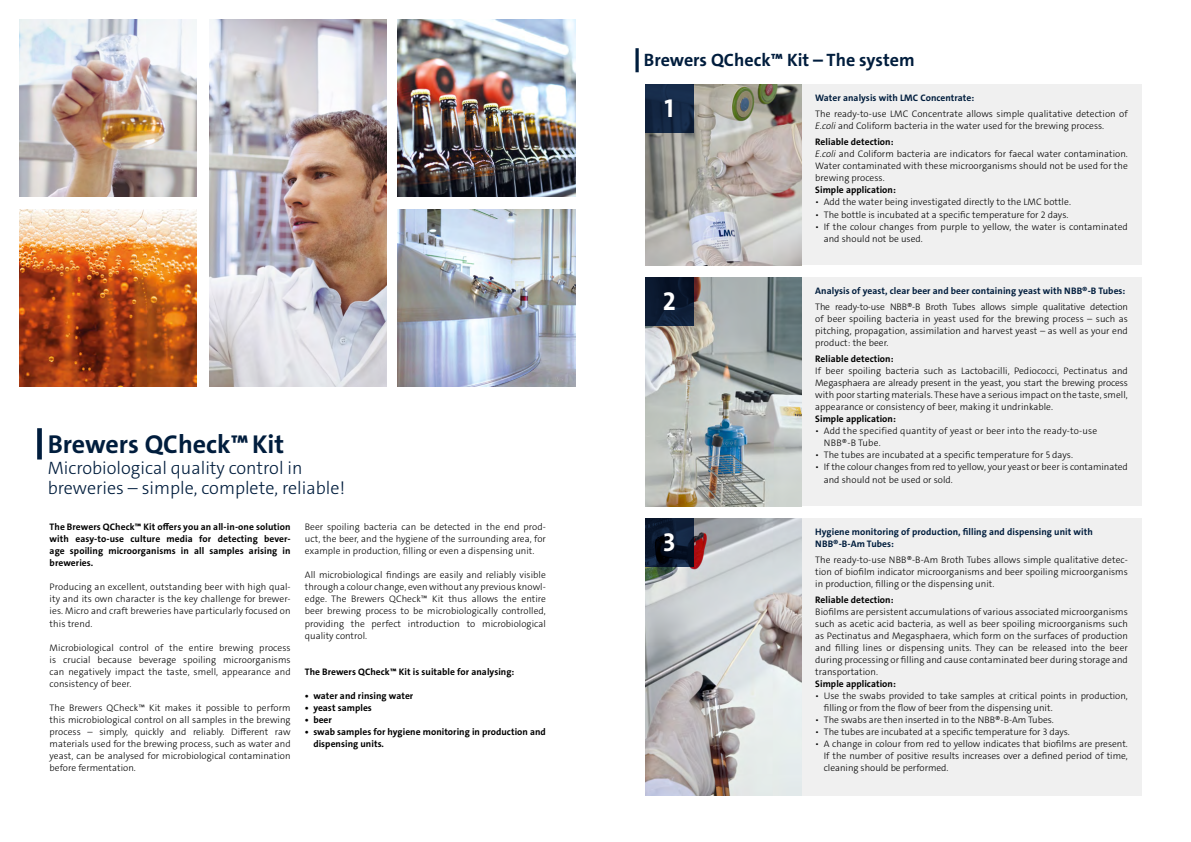
<style>
.page{position:relative;width:1191px;height:842px;background:#fff}
.page>*{position:absolute;margin:0;border:0;box-sizing:border-box;transform-origin:0 0}
.t1{font:700 26px "The Sans C4 s";color:#001d3d}
.t2{font:700 26px "The Sans C4 s";color:#fff}
.t3{font:300 18px/20px "The Sans C4 s";color:#001d3d}
.t4{font:700 18px "The Sans C4 s";color:#001d3d}
.t5{font:300 9.5px/12px "The Sans C4 s";letter-spacing:.005em;color:#000;text-align:justify}
.t6{font:700 9.5px/12px "The Sans C4 s";letter-spacing:.005em;color:#000;text-align:justify}
.t7{font:700 9.5px/12px "The Sans C4 s";letter-spacing:.005em;color:#001d3d}
.s1{font-style:italic}
.s2{font-weight:700}
</style>
<div class="page">
<div style="left:645px;top:518px;width:496px;height:277px;background:#f0f0f0"></div>
<div style="left:645px;top:277px;width:496px;height:229px;background:#f0f0f0"></div>
<div style="left:645px;top:84px;width:496px;height:181px;background:#f0f0f0"></div>
<hr style="left:635px;top:48px;width:3px;height:24px;background:#001d3d">
<div style="left:37px;top:428px;width:5px;height:31px;background:#001d3d"></div>
<img style="left:20px;top:20px;width:366px;height:367px">
<img style="left:20px;top:209px;width:177px;height:178px">
<img style="left:398px;top:20px;width:177px;height:177px">
<img style="left:398px;top:209px;width:177px;height:178px">
<div style="left:17px;top:197px;width:187px;height:12px;background:#fff"></div>
<div style="left:197px;top:12px;width:12px;height:383px;background:#fff"></div>
<img style="left:645px;top:84px;width:156px;height:181px">
<img style="left:645px;top:277px;width:156px;height:229px">
<img style="left:645px;top:519px;width:156px;height:276px">
<svg style="left:645px;top:84px;width:48px;height:49px;background:#142744"></svg>
<svg style="left:645px;top:277px;width:48px;height:48px;background:#0a182f"></svg>
<svg style="left:645px;top:519px;width:48px;height:48px;background:#0a172c"></svg>
<h1 class="t1" style="left:48px;top:428px;width:238px">Brewers QCheck™Kit</h1>
<h2 class="t3" style="left:48px;top:458px;width:299px">Microbiological quality control in breweries – simple, complete, reliable!</h2>
<p class="t6" style="left:50px;top:521px;width:242px">The Brewers QCheck™ Kit offers you an all-in-one solution with easy-to-use culture media for detecting bever&shy;age spoiling microorganisms in all samples arising in breweries.</p>
<p class="t5" style="left:50px;top:581px;width:242px">Producing an excellent, outstanding beer with high qual&shy;ity and its own character is the key challenge for brewer&shy;ies. Micro and craft breweries have particularly focused on this trend.</p>
<p class="t5" style="left:50px;top:641px;width:242px">Microbiological control of the entire brewing process is crucial because beverage spoiling microorganisms can negatively impact the taste, smell, appearance and consistency of beer.</p>
<p class="t5" style="left:50px;top:702px;width:242px">The Brewers QCheck™ Kit makes it possible to perform this microbiological control on all samples in the brewing process – simply, quickly and reliably. Different raw materials used for the brewing process, such as water and yeast, can be analysed for microbiological contamination before fermentation.</p>
<p class="t5" style="left:305px;top:521px;width:242px">Beer spoiling bacteria can be detected in the end prod&shy;uct, the beer, and the hygiene of the surrounding area, for example in production, filling or even a dispensing unit.</p>
<p class="t5" style="left:305px;top:569px;width:242px">All microbiological findings are easily and reliably visible through a colour change, even without any previous knowl&shy;edge. The Brewers QCheck™ Kit thus allows the entire beer brewing process to be microbiologically controlled, providing the perfect introduction to microbiological quality control.</p>
<p class="t6" style="left:305px;top:665px;width:211px">The Brewers QCheck™ Kit is suitable for analysing:</p>
<p class="t6" style="left:305px;top:690px;width:110px">• water and rinsing water</p>
<p class="t6" style="left:305px;top:702px;width:69px">• yeast samples</p>
<p class="t6" style="left:305px;top:714px;width:29px">• beer</p>
<p class="t6" style="left:313px;top:726px;width:234px;text-indent:-9px">• swab samples for hygiene monitoring in production and dispensing units.</p>
<h2 class="t4" style="left:644px;top:48px;width:272px">Brewers QCheck™ Kit – The system</h2>
<p class="t7" style="left:815px;top:92px;width:160px">Water analysis with LMC Concentrate:</p>
<p class="t5" style="left:815px;top:108px;width:314px">The ready-to-use LMC Concentrate allows simple qualitative detection of<br><span class="s1">E.coli</span> and Coliform bacteria in the water used for the brewing process.</p>
<p class="t5" style="left:815px;top:136px;width:314px;text-align:left"><span class="s2">Reliable detection:<br></span><span class="s1">E.coli</span> and Coliform bacteria are indicators for faecal water contamination.<br>Water contaminated with these microorganisms should not be used for the brewing process.</p>
<p class="t6" style="left:815px;top:184px;width:82px">Simple application:</p>
<p class="t5" style="left:815px;top:196px;width:257px">• Add the water being investigated directly to the LMC bottle.</p>
<p class="t5" style="left:815px;top:208px;width:255px">• The bottle is incubated at a specific temperature for 2 days.</p>
<p class="t5" style="left:823px;top:220px;width:305px;text-indent:-9px">• If the colour changes from purple to yellow, the water is contaminated and should not be used.</p>
<h1 class="t2" style="left:664px;top:91px;width:11px">1</h1>
<h1 class="t2" style="left:663px;top:284px;width:14px">2</h1>
<h1 class="t2" style="left:663px;top:526px;width:14px">3</h1>
<p class="t7" style="left:815px;top:285px;width:312px">Analysis of yeast, clear beer and beer containing yeast with NBB®-B Tubes:</p>
<p class="t5" style="left:815px;top:301px;width:314px">The ready-to-use NBB®-B Broth Tubes allows simple qualitative detection of beer spoiling bacteria in yeast used for the brewing process – such as pitching, propagation, assimilation and harvest yeast – as well as your end product: the beer.</p>
<p class="t6" style="left:815px;top:353px;width:80px">Reliable detection:</p>
<p class="t5" style="left:815px;top:365px;width:314px">If beer spoiling bacteria such as Lactobacilli, Pediococci, Pectinatus and Megasphaera are already present in the yeast, you start the brewing process with poor starting materials. These have a serious impact on the taste, smell, appearance or consistency of beer, making it undrinkable.</p>
<p class="t6" style="left:815px;top:413px;width:82px">Simple application:</p>
<p class="t5" style="left:823px;top:425px;width:275px;text-indent:-9px">• Add the specified quantity of yeast or beer into the ready-to-use<br>NBB®-B Tube.</p>
<p class="t5" style="left:815px;top:449px;width:259px">• The tubes are incubated at a specific temperature for 5 days.</p>
<p class="t5" style="left:823px;top:461px;width:306px;text-indent:-9px">• If the colour changes from red to yellow, your yeast or beer is contaminated and should not be used or sold.</p>
<p class="t7" style="left:815px;top:525px;width:279px">Hygiene monitoring of production, filling and dispensing unit with<br>NBB®-B-Am Tubes:</p>
<p class="t5" style="left:815px;top:553px;width:314px">The ready-to-use NBB®-B-Am Broth Tubes allows simple qualitative detec&shy;tion of biofilm indicator microorganisms and beer spoiling microorganisms in production, filling or the dispensing unit.</p>
<p class="t6" style="left:815px;top:594px;width:80px">Reliable detection:</p>
<p class="t5" style="left:815px;top:606px;width:314px">Biofilms are persistent accumulations of various associated microorganisms such as acetic acid bacteria, as well as beer spoiling microorganisms such as Pectinatus and Megasphaera, which form on the surfaces of production and filling lines or dispensing units. They can be released into the beer during processing or filling and cause contaminated beer during storage and transportation.</p>
<p class="t6" style="left:815px;top:678px;width:82px">Simple application:</p>
<p class="t5" style="left:823px;top:690px;width:306px;text-indent:-9px">• Use the swabs provided to take samples at critical points in production, filling or from the flow of beer from the dispensing unit.</p>
<p class="t5" style="left:815px;top:714px;width:240px">• The swabs are then inserted in to the NBB®-B-Am Tubes.</p>
<p class="t5" style="left:815px;top:726px;width:256px">• The tubes are incubated at a specific temperature for 3 days.</p>
<p class="t5" style="left:823px;top:738px;width:306px;text-indent:-9px">• A change in colour from red to yellow indicates that biofilms are present.<br>If the number of positive results increases over a defined period of time, cleaning should be performed.</p>
</div>
